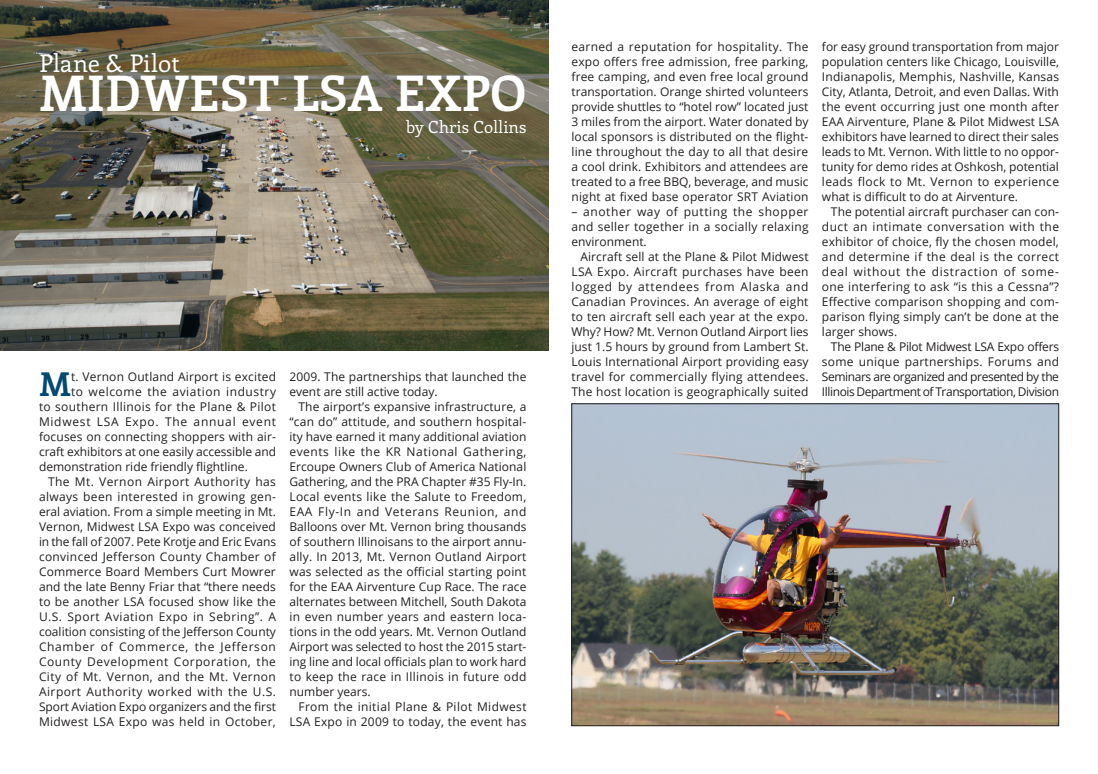
<style>
.page{position:relative;width:1098px;height:774px;background:#fff}
.page>*{position:absolute;margin:0;border:0;box-sizing:border-box;transform-origin:0 0}
.t1{font:700 49.1px "Enriqueta";color:#fff}
.body_-_melior{font:700 32.8px "Enriqueta";color:#024974}
.t2{font:24.2px "Enriqueta";color:#fff}
.t3{font:16.7px "Enriqueta";color:#fff}
.body_-_melior-2{font:12px/15px "Open Sans";letter-spacing:.015em;color:#231f20;text-align:justify}
.body_-_melior-3{font:12px "Open Sans";letter-spacing:-.005em;color:#231f20}
.body_-_melior-4{font:12px "Open Sans";letter-spacing:.06em;color:#231f20}
.body_-_melior-5{font:12px "Open Sans";letter-spacing:.045em;color:#231f20}
</style>
<div class="page">
<img style="left:0;top:0;width:549px;height:351px">
<img style="left:574px;top:406px;width:483px;height:318px">
<div style="left:572px;top:404px;width:487px;height:322px;border:1px solid #231f20"></div>
<p class="t2" style="left:39px;top:46px;width:143px">Plane &amp; Pilot</p>
<p class="t1" style="left:39px;top:58px;width:489px">MIDWEST LSA EXPO</p>
<p class="t3" style="left:406px;top:115px;width:122px">by Chris Collins</p>
<p class="body_-_melior" style="left:39px;top:361px;width:34px">M</p>
<p class="body_-_melior-2" style="left:71px;top:369px;width:207px">t. Vernon Outland Airport is excited</p>
<p class="body_-_melior-5" style="left:71px;top:383px;width:207px">to welcome the aviation industry</p>
<p class="body_-_melior-2" style="left:39px;top:399px;width:238px">to southern Illinois for the Plane &amp; Pilot</p>
<p class="body_-_melior-4" style="left:39px;top:413px;width:239px">Midwest LSA Expo. The annual event</p>
<p class="body_-_melior-2" style="left:39px;top:429px;width:239px">focuses on connecting shoppers with air-</p>
<p class="body_-_melior-3" style="left:39px;top:443px;width:239px">craft exhibitors at one easily accessible and</p>
<p class="body_-_melior-2" style="left:39px;top:459px;width:210px">demonstration ride friendly flightline.</p>
<p class="body_-_melior-2" style="left:39px;top:474px;width:239px;text-indent:9px">The Mt. Vernon Airport Authority has always been interested in growing gen&shy;eral aviation. From a simple meeting in Mt.<br>Vernon, Midwest LSA Expo was conceived in the fall of 2007. Pete Krotje and Eric Evans convinced Jefferson County Chamber of Commerce Board Members Curt Mowrer and the late Benny Friar that “there needs to be another LSA focused show like the U.S. Sport Aviation Expo in Sebring”. A coalition consisting of the Jefferson County Chamber of Commerce, the Jefferson County Development Corporation, the City of Mt. Vernon, and the Mt. Vernon Airport Authority worked with the U.S.<br>Sport Aviation Expo organizers and the first Midwest LSA Expo was held in October,</p>
<p class="body_-_melior-2" style="left:290px;top:369px;width:238px">2009. The partnerships that launched the event are still active today.</p>
<p class="body_-_melior-2" style="left:290px;top:399px;width:239px;text-indent:9px">The airport’s expansive infrastructure, a “can do” attitude, and southern hospital&shy;ity have earned it many additional aviation events like the KR National Gathering, Ercoupe Owners Club of America National Gathering, and the PRA Chapter #35 Fly-In.<br>Local events like the Salute to Freedom, EAA Fly-In and Veterans Reunion, and Balloons over Mt. Vernon bring thousands of southern Illinoisans to the airport annu&shy;ally. In 2013, Mt. Vernon Outland Airport was selected as the official starting point for the EAA Airventure Cup Race. The race alternates between Mitchell, South Dakota in even number years and eastern loca&shy;tions in the odd years. Mt. Vernon Outland Airport was selected to host the 2015 start&shy;ing line and local officials plan to work hard to keep the race in Illinois in future odd number years.</p>
<p class="body_-_melior-2" style="left:290px;top:699px;width:239px;text-align:right">From the initial Plane &amp; Pilot Midwest<br>LSA Expo in 2009 to today, the event has</p>
<p class="body_-_melior-2" style="left:572px;top:39px;width:239px">earned a reputation for hospitality. The expo offers free admission, free parking, free camping, and even free local ground transportation. Orange shirted volunteers provide shuttles to “hotel row” located just 3 miles from the airport. Water donated by local sponsors is distributed on the flight&shy;line throughout the day to all that desire a cool drink. Exhibitors and attendees are treated to a free BBQ, beverage, and music night at fixed base operator SRT Aviation</p>
<p class="body_-_melior-2" style="left:572px;top:204px;width:239px">– another way of putting the shopper and seller together in a socially relaxing environment.</p>
<p class="body_-_melior-2" style="left:572px;top:249px;width:239px;text-indent:9px">Aircraft sell at the Plane &amp; Pilot Midwest LSA Expo. Aircraft purchases have been logged by attendees from Alaska and Canadian Provinces. An average of eight to ten aircraft sell each year at the expo.<br>Why? How? Mt. Vernon Outland Airport lies just 1.5 hours by ground from Lambert St.<br>Louis International Airport providing easy travel for commercially flying attendees.<br>The host location is geographically suited</p>
<p class="body_-_melior-2" style="left:822px;top:39px;width:239px">for easy ground transportation from major population centers like Chicago, Louisville, Indianapolis, Memphis, Nashville, Kansas City, Atlanta, Detroit, and even Dallas. With the event occurring just one month after EAA Airventure, Plane &amp; Pilot Midwest LSA exhibitors have learned to direct their sales leads to Mt. Vernon. With little to no oppor&shy;tunity for demo rides at Oshkosh, potential leads flock to Mt. Vernon to experience what is difficult to do at Airventure.</p>
<p class="body_-_melior-2" style="left:822px;top:204px;width:239px;text-indent:9px">The potential aircraft purchaser can con&shy;duct an intimate conversation with the exhibitor of choice, fly the chosen model, and determine if the deal is the correct deal without the distraction of some&shy;one interfering to ask “is this a Cessna”?<br>Effective comparison shopping and com&shy;parison flying simply can’t be done at the larger shows.</p>
<p class="body_-_melior-2" style="left:822px;top:339px;width:239px;text-indent:9px">The Plane &amp; Pilot Midwest LSA Expo offers some unique partnerships. Forums and Seminars are organized and presented by the Illinois Department of Transportation, Division</p>
</div>
